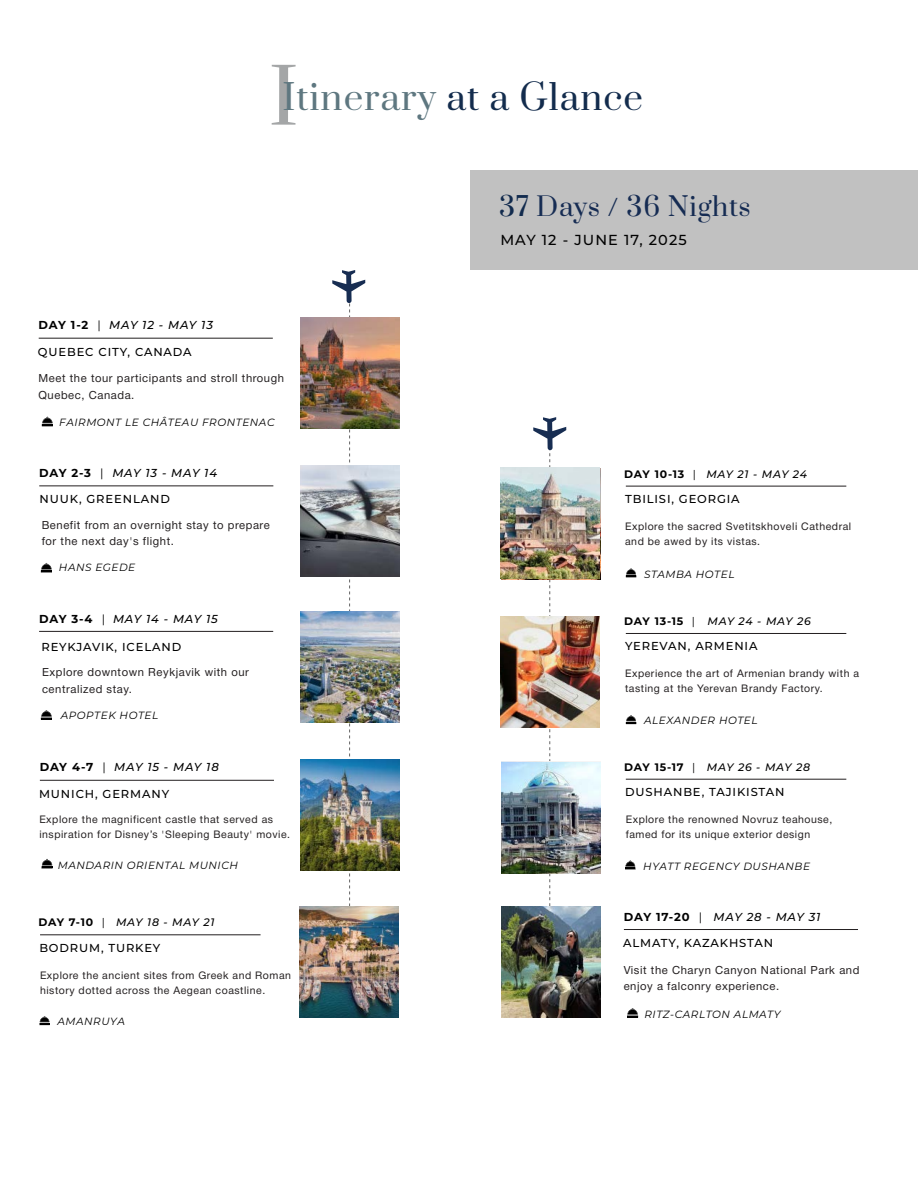
<style>
.page{position:relative;width:918px;height:1188px;background:#fff}
.page>*{position:absolute;margin:0;border:0;box-sizing:border-box;transform-origin:0 0}
.t1{font:34.8px "Prata";letter-spacing:.03em;color:#5e7780}
.t2{font:25.8px "Prata";letter-spacing:.03em;color:#162c53}
.t3{font:500 14.55px "Montserrat";letter-spacing:.075em;color:#010101}
.t4{font:500 11.55px "Montserrat";letter-spacing:.075em;color:#000}
.t5{font:italic 500 11.55px "Montserrat";letter-spacing:.075em;color:#010101}
.t6{font:500 11.55px "Montserrat";letter-spacing:.075em;color:#010101}
.t7{font:11.25px/16px "Helvetica Neue";letter-spacing:.05em;color:#231f20}
.t8{font:italic 500 10.95px "Montserrat";letter-spacing:.075em;color:#010101}
.t9{font:10.5px/15px "Helvetica Neue";letter-spacing:.05em;color:#231f20}
.t10{font:italic 10.5px "Montserrat";letter-spacing:.05em;color:#010101}
.t11{font:italic 10.5px "Montserrat";letter-spacing:.05em;color:#000}
.s1{font-size:74.7px;color:#a4a6a7}
.s2{color:#132c4d}
.s3{font-weight:700;font-style:normal}
.s4{font-weight:400;font-style:normal}
.s5{color:#122b4e}
</style>
<div class="page">
<img style="left:299px;top:906px;width:99px;height:111px">
<div style="left:471px;top:170px;width:447px;height:99px;background:#c1c1c1"></div>
<img style="left:300px;top:759px;width:99px;height:111px">
<svg style="left:42px;top:417px;width:11px;height:9px"></svg>
<hr style="left:39px;top:338px;width:234px;height:1px;background:#231f20">
<svg style="left:41px;top:563px;width:11px;height:10px"></svg>
<hr style="left:39px;top:486px;width:234px;height:1px;background:#231f20">
<hr style="left:39px;top:631px;width:234px;height:1px;background:#231f20">
<svg style="left:41px;top:710px;width:11px;height:10px"></svg>
<svg style="left:41px;top:859px;width:12px;height:9px"></svg>
<hr style="left:40px;top:780px;width:234px;height:1px;background:#231f20">
<img style="left:300px;top:318px;width:99px;height:111px">
<svg style="left:39px;top:1016px;width:11px;height:9px"></svg>
<hr style="left:40px;top:935px;width:221px;height:1px;background:#231f20">
<svg style="left:626px;top:568px;width:10px;height:9px"></svg>
<hr style="left:626px;top:486px;width:220px;height:1px;background:#231f20">
<hr style="left:626px;top:633px;width:220px;height:1px;background:#231f20">
<img style="left:332px;top:270px;width:33px;height:748px">
<svg style="left:533px;top:417px;width:33px;height:489px"></svg>
<img style="left:300px;top:612px;width:99px;height:110px">
<svg style="left:626px;top:715px;width:10px;height:9px"></svg>
<svg style="left:625px;top:860px;width:11px;height:10px"></svg>
<hr style="left:626px;top:779px;width:220px;height:1px;background:#231f20">
<img style="left:300px;top:465px;width:99px;height:111px">
<img style="left:500px;top:468px;width:99px;height:111px">
<img style="left:500px;top:616px;width:99px;height:111px">
<svg style="left:627px;top:1008px;width:11px;height:10px"></svg>
<hr style="left:624px;top:929px;width:234px;height:1px;background:#231f20">
<img style="left:501px;top:906px;width:99px;height:111px">
<img style="left:501px;top:763px;width:99px;height:110px">
<h1 class="t1" style="left:268px;top:68px;width:376px"><span class="s1">I</span>Itinerary <span class="s2">at a Glance</span></h1>
<p class="t5" style="left:39px;top:317px;width:176px"><span class="s3">DAY 1-2</span> <span class="s4">|</span> MAY 12 - MAY 13</p>
<p class="t6" style="left:38px;top:344px;width:155px">QUEBEC CITY, CANADA</p>
<p class="t7" style="left:38px;top:371px;width:247px">Meet the tour participants and stroll through<br>Quebec, Canada.</p>
<p class="t11" style="left:59px;top:415px;width:217px">FAIRMONT LE CHÂTEAU FRONTENAC</p>
<p class="t5" style="left:39px;top:465px;width:179px"><span class="s3">DAY 2-3</span> <span class="s4">|</span> MAY 13 - MAY 14</p>
<p class="t4" style="left:40px;top:491px;width:132px">NUUK, GREENLAND</p>
<p class="t7" style="left:42px;top:518px;width:230px">Benefit from an overnight stay to prepare for the next day's flight.</p>
<p class="t11" style="left:59px;top:560px;width:78px">HANS EGEDE</p>
<p class="t5" style="left:39px;top:610px;width:180px"><span class="s3">DAY 3-4</span> <span class="s4">|</span> MAY 14 - MAY 15</p>
<p class="t4" style="left:41px;top:638px;width:141px">REYKJAVIK, ICELAND</p>
<p class="t7" style="left:42px;top:665px;width:208px">Explore downtown Reykjavik with our centralized stay.</p>
<p class="t11" style="left:61px;top:708px;width:99px">APOPTEK HOTEL</p>
<p class="t5" style="left:40px;top:759px;width:181px"><span class="s3">DAY 4-7</span> <span class="s4">|</span> MAY 15 - MAY 18</p>
<p class="t6" style="left:39px;top:786px;width:132px">MUNICH, GERMANY</p>
<p class="t9" style="left:39px;top:813px;width:252px">Explore the magnificent castle that served as inspiration for Disney’s 'Sleeping Beauty' movie.</p>
<p class="t10" style="left:58px;top:858px;width:182px">MANDARIN ORIENTAL MUNICH</p>
<p class="t8" style="left:38px;top:915px;width:178px"><span class="s3">DAY 7-10</span> <span class="s4">|</span> MAY 18 - MAY 21</p>
<p class="t4" style="left:39px;top:940px;width:123px">BODRUM, TURKEY</p>
<p class="t9" style="left:40px;top:968px;width:252px">Explore the ancient sites from Greek and Roman history dotted across the Aegean coastline.</p>
<p class="t10" style="left:58px;top:1014px;width:69px">AMANRUYA</p>
<h2 class="t2" style="left:499px;top:185px;width:253px"><span class="s5">37</span> Days / 36 Nights</h2>
<h3 class="t3" style="left:500px;top:230px;width:188px">MAY 12 - JUNE 17, 2025</h3>
<p class="t8" style="left:624px;top:466px;width:184px"><span class="s3">DAY 10-13</span> <span class="s4">|</span> MAY 21 - MAY 24</p>
<p class="t4" style="left:625px;top:491px;width:116px">TBILISI, GEORGIA</p>
<p class="t9" style="left:625px;top:519px;width:228px">Explore the sacred Svetitskhoveli Cathedral and be awed by its vistas.</p>
<p class="t10" style="left:644px;top:567px;width:92px">STAMBA HOTEL</p>
<p class="t8" style="left:624px;top:614px;width:188px"><span class="s3">DAY 13-15</span> <span class="s4">|</span> MAY 24 - MAY 26</p>
<p class="t4" style="left:625px;top:638px;width:134px">YEREVAN, ARMENIA</p>
<p class="t9" style="left:625px;top:666px;width:235px">Experience the art of Armenian brandy with a tasting at the Yerevan Brandy Factory.</p>
<p class="t10" style="left:644px;top:713px;width:115px">ALEXANDER HOTEL</p>
<p class="t8" style="left:624px;top:759px;width:187px"><span class="s3">DAY 15-17</span> <span class="s4">|</span> MAY 26 - MAY 28</p>
<p class="t4" style="left:625px;top:784px;width:161px">DUSHANBE, TAJIKISTAN</p>
<p class="t9" style="left:626px;top:813px;width:208px">Explore the renowned Novruz teahouse, famed for its unique exterior design</p>
<p class="t10" style="left:643px;top:859px;width:168px">HYATT REGENCY DUSHANBE</p>
<p class="t5" style="left:624px;top:908px;width:198px"><span class="s3">DAY 17-20</span> <span class="s4">|</span> MAY 28 - MAY 31</p>
<p class="t6" style="left:623px;top:935px;width:151px">ALMATY, KAZAKHSTAN</p>
<p class="t7" style="left:624px;top:962px;width:237px">Visit the Charyn Canyon National Park and enjoy a falconry experience.</p>
<p class="t11" style="left:645px;top:1007px;width:138px">RITZ-CARLTON ALMATY</p>
</div>
